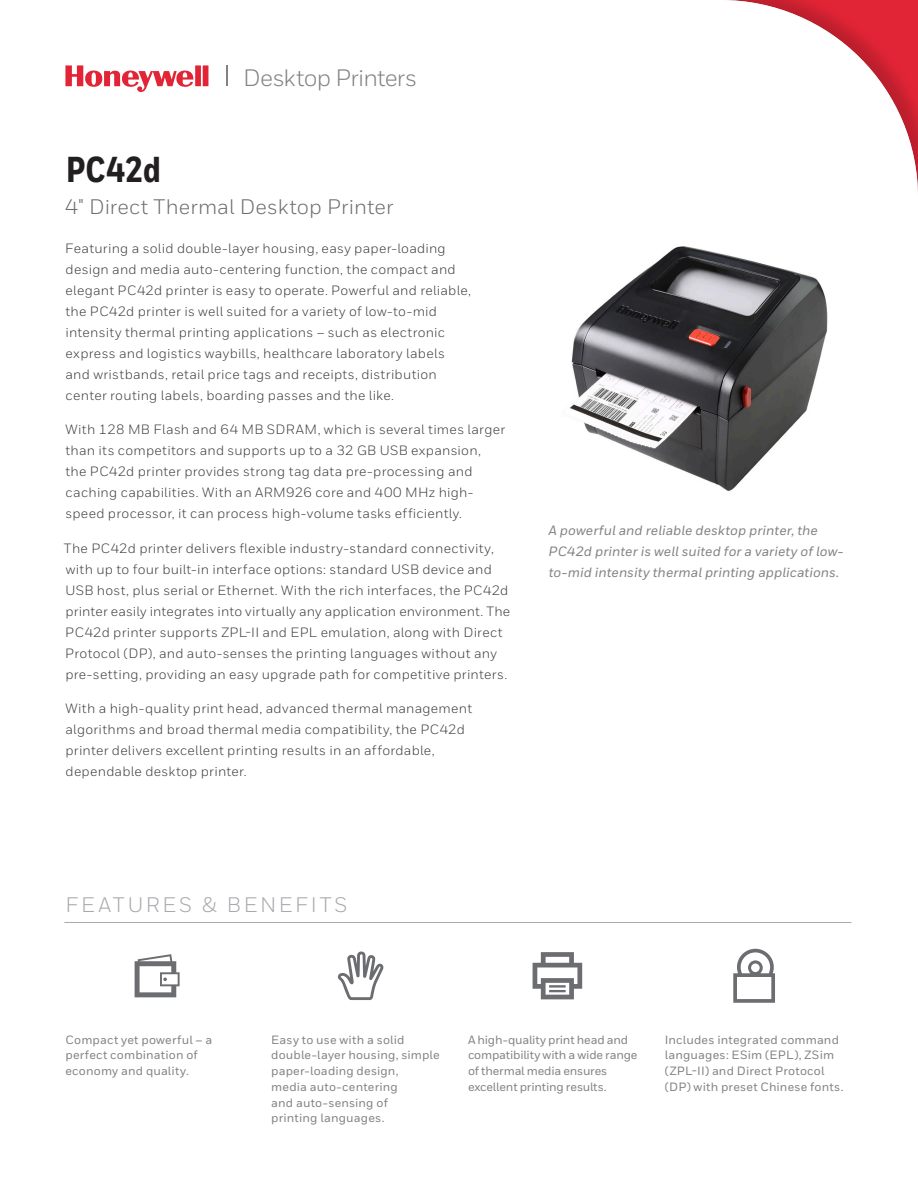
<style>
.page{position:relative;width:918px;height:1188px;background:#fff}
.page>*{position:absolute;margin:0;border:0;box-sizing:border-box;transform-origin:0 0}
.Datasheet__Title_1{font:800 36px "Honeywell Cond";letter-spacing:-.005em;color:#231f20}
.Logotype_-_80{font:23.7px "Honeywell Sans";letter-spacing:-.03em;color:#808285}
.Datasheet__Title_2_1{font:21px "Honeywell Sans";letter-spacing:.005em;color:#6c6d70}
.Datasheet__Sidebar_H{font:21px "Honeywell Sans";letter-spacing:.13em;color:#a8a9ad}
.Body__9_14_pt{font:13.5px/21px "Honeywell Sans";letter-spacing:.02em;color:#3e3e3f}
.Product_Caption{font:italic 500 13.5px/21px "Honeywell Sans";letter-spacing:.005em;color:#808285}
.Datasheet__Sidebar_B{font:500 12px/15.8px "Honeywell Sans";letter-spacing:.01em;color:#808285}
.Datasheet__Sidebar_B-2{font:500 12px/15.8px "Honeywell Sans";letter-spacing:-.015em;color:#808285}
</style>
<div class="page">
<svg style="left:65px;top:65px;width:143px;height:27px"></svg>
<hr style="left:226px;top:65px;width:2px;height:21px;background:#808285">
<img style="left:570px;top:246px;width:258px;height:245px">
<hr style="left:64px;top:922px;width:787px;height:1px;background:#a8a9ad">
<svg style="left:135px;top:954px;width:45px;height:43px"></svg>
<svg style="left:337px;top:951px;width:46px;height:49px"></svg>
<svg style="left:533px;top:952px;width:49px;height:47px"></svg>
<svg style="left:733px;top:949px;width:42px;height:54px"></svg>
<p class="Logotype_-_80" style="left:243px;top:64px;width:175px">Desktop Printers</p>
<p class="Datasheet__Title_1" style="left:66px;top:147px;width:96px">PC42d</p>
<p class="Datasheet__Title_2_1" style="left:65px;top:194px;width:330px">4" Direct Thermal Desktop Printer</p>
<p class="Body__9_14_pt" style="left:65px;top:238px;width:407px">Featuring a solid double-layer housing, easy paper-loading design and media auto-centering function, the compact and elegant PC42d printer is easy to operate. Powerful and reliable, the PC42d printer is well suited for a variety of low-to-mid intensity thermal printing applications – such as electronic express and logistics waybills, healthcare laboratory labels and wristbands, retail price tags and receipts, distribution center routing labels, boarding passes and the like.</p>
<p class="Body__9_14_pt" style="left:65px;top:419px;width:441px">With 128 MB Flash and 64 MB SDRAM, which is several times larger than its competitors and supports up to a 32 GB USB expansion, the PC42d printer provides strong tag data pre-processing and caching capabilities. With an ARM926 core and 400 MHz high&shy;speed processor, it can process high-volume tasks efficiently.</p>
<p class="Body__9_14_pt" style="left:64px;top:538px;width:448px">The PC42d printer delivers flexible industry-standard connectivity, with up to four built-in interface options: standard USB device and USB host, plus serial or Ethernet. With the rich interfaces, the PC42d printer easily integrates into virtually any application environment. The PC42d printer supports ZPL-II and EPL emulation, along with Direct Protocol (DP), and auto-senses the printing languages without any pre-setting, providing an easy upgrade path for competitive printers.</p>
<p class="Body__9_14_pt" style="left:65px;top:698px;width:408px">With a high-quality print head, advanced thermal management algorithms and broad thermal media compatibility, the PC42d printer delivers excellent printing results in an affordable, dependable desktop printer.</p>
<p class="Product_Caption" style="left:548px;top:520px;width:297px">A powerful and reliable desktop printer, the<br>PC42d printer is well suited for a variety of low&shy;to-mid intensity thermal printing applications.</p>
<p class="Datasheet__Sidebar_H" style="left:65px;top:892px;width:284px">FEATURES &amp; BENEFITS</p>
<p class="Datasheet__Sidebar_B" style="left:65px;top:1032px;width:148px">Compact yet powerful – a perfect combination of economy and quality.</p>
<p class="Datasheet__Sidebar_B" style="left:271px;top:1032px;width:170px">Easy to use with a solid double-layer housing, simple paper-loading design,<br>media auto-centering<br>and auto-sensing of<br>printing languages.</p>
<p class="Datasheet__Sidebar_B-2" style="left:468px;top:1032px;width:171px">A high-quality print head and compatibility with a wide range of thermal media ensures excellent printing results.</p>
<p class="Datasheet__Sidebar_B" style="left:665px;top:1032px;width:180px">Includes integrated command languages: ESim (EPL), ZSim (ZPL-II) and Direct Protocol (DP) with preset Chinese fonts.</p>
</div>
